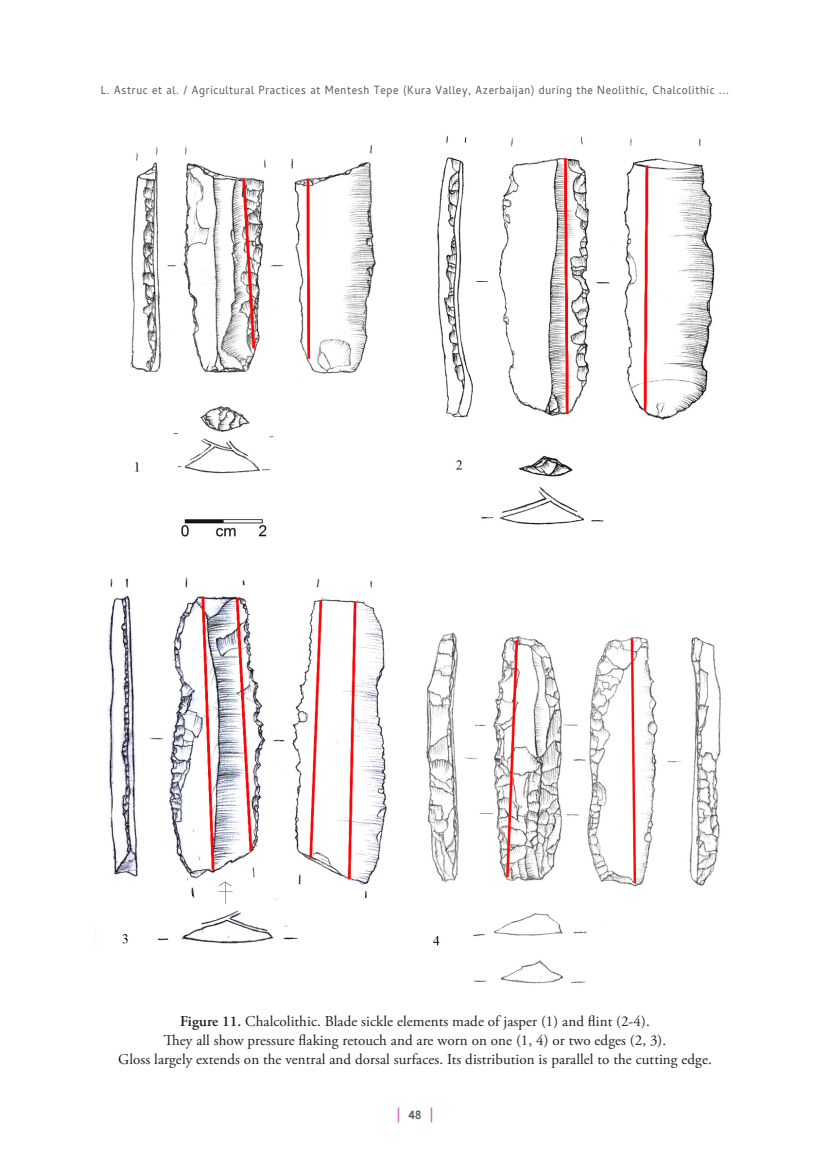
<style>
.page{position:relative;width:830px;height:1170px;background:#fff}
.page>*{position:absolute;margin:0;border:0;box-sizing:border-box;transform-origin:0 0}
.t1{font:700 18px "Cambay Devanagari";color:#ce62c7;scale:.9 1}
.TJAS_Resimaltı{font:15px/18.8px "Adobe Garamond Pro";letter-spacing:.005em;color:#231f20;text-align:center}
.t2{font:15px "Cambay Devanagari";letter-spacing:.05em;color:#57585a;scale:.9 1}
.s1{font-weight:600}
.s2{color:#57585a}
</style>
<div class="page">
<img style="left:95px;top:135px;width:626px;height:849px">
<p class="t2" style="left:101px;top:82px;width:699px">L. Astruc et al. / Agricultural Practices at Mentesh Tepe (Kura Valley, Azerbaijan) during the Neolithic, Chalcolithic ...</p>
<p class="TJAS_Resimaltı" style="left:118px;top:1012px;width:594px"><span class="s1">Figure 11.</span> Chalcolithic. Blade sickle elements made of jasper (1) and flint (2-4).<br>They all show pressure flaking retouch and are worn on one (1, 4) or two edges (2, 3).<br>Gloss largely extends on the ventral and dorsal surfaces. Its distribution is parallel to the cutting edge.</p>
<p class="t1" style="left:396px;top:1102px;width:43px">| <span class="s2">48</span> |</p>
</div>
